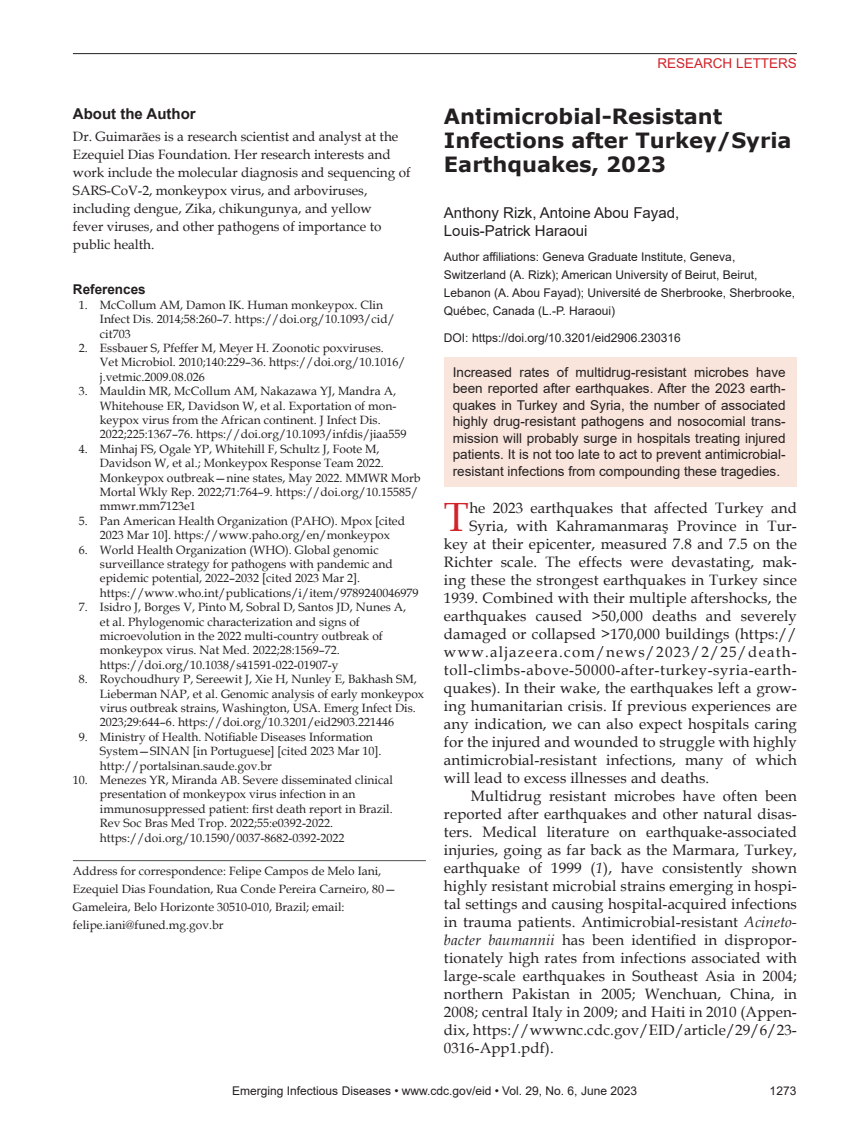
<style>
.page{position:relative;width:851px;height:1134px;background:#fff}
.page>*{position:absolute;margin:0;border:0;box-sizing:border-box;transform-origin:0 0}
.t1{font:40.8px "Book Antiqua";color:#d1232a}
.t2{font:700 21px/24px "Verdana";color:#231f20}
.t3{font:15px "Book Antiqua";letter-spacing:.01em;color:#231f20}
.t4{font:15px/18px "Arial";color:#231f20}
.t5{font:15px "Book Antiqua";letter-spacing:.04em;color:#231f20}
.t6{font:15px "Book Antiqua";letter-spacing:.08em;color:#231f20}
.t7{font:700 15px "Arial";color:#231f20}
.t8{font:13.5px/16.5px "Arial";color:#231f20;text-align:justify}
.t9{font:13.5px/18px "Book Antiqua";color:#231f20}
.t10{font:13.5px "Arial";color:#d1232a}
.t11{font:700 13.5px "Arial";color:#231f20}
.t12{font:12px/14.4px "Book Antiqua";color:#231f20}
.t13{font:12px/18px "Arial";color:#231f20}
.s1{font-style:italic}
</style>
<div class="page">
<hr style="left:73px;top:53px;width:723px;height:1px;background:#231f20">
<hr style="left:73px;top:860px;width:353px;height:1px;background:#636366">
<div style="left:444px;top:358px;width:352px;height:129px;background:#f9e5dc"></div>
<p class="t7" style="left:73px;top:103px;width:124px">About the Author</p>
<p class="t9" style="left:73px;top:128px;width:339px">Dr. Guimarães is a research scientist and analyst at the Ezequiel Dias Foundation. Her research interests and work include the molecular diagnosis and sequencing of SARS-CoV-2, monkeypox virus, and arboviruses, including dengue, Zika, chikungunya, and yellow<br>fever viruses, and other pathogens of importance to public health.</p>
<p class="t11" style="left:73px;top:280px;width:74px">References</p>
<p class="t12" style="left:100px;top:297px;width:296px;text-indent:-21px">1. McCollum AM, Damon IK. Human monkeypox. Clin<br>Infect Dis. 2014;58:260–7. https://doi.org/10.1093/cid/ cit703</p>
<p class="t12" style="left:100px;top:341px;width:307px;text-indent:-21px">2. Essbauer S, Pfeffer M, Meyer H. Zoonotic poxviruses.<br>Vet Microbiol. 2010;140:229–36. https://doi.org/10.1016/ j.vetmic.2009.08.026</p>
<p class="t12" style="left:100px;top:384px;width:308px;text-indent:-21px">3. Mauldin MR, McCollum AM, Nakazawa YJ, Mandra A, Whitehouse ER, Davidson W, et al. Exportation of mon&shy;keypox virus from the African continent. J Infect Dis.<br>2022;225:1367–76. https://doi.org/10.1093/infdis/jiaa559</p>
<p class="t12" style="left:100px;top:441px;width:322px;text-indent:-21px">4. Minhaj FS, Ogale YP, Whitehill F, Schultz J, Foote M, Davidson W, et al.; Monkeypox Response Team 2022.<br>Monkeypox outbreak—nine states, May 2022. MMWR Morb Mortal Wkly Rep. 2022;71:764–9. https://doi.org/10.15585/ mmwr.mm7123e1</p>
<p class="t12" style="left:79px;top:513px;width:327px;text-align:center">5. Pan American Health Organization (PAHO). Mpox [cited<br>2023 Mar 10]. https://www.paho.org/en/monkeypox</p>
<p class="t12" style="left:100px;top:542px;width:320px;text-indent:-21px">6. World Health Organization (WHO). Global genomic surveillance strategy for pathogens with pandemic and epidemic potential, 2022–2032 [cited 2023 Mar 2]. https://www.who.int/publications/i/item/9789240046979</p>
<p class="t12" style="left:100px;top:600px;width:308px;text-indent:-21px">7. Isidro J, Borges V, Pinto M, Sobral D, Santos JD, Nunes A, et al. Phylogenomic characterization and signs of microevolution in the 2022 multi-country outbreak of monkeypox virus. Nat Med. 2022;28:1569–72. https://doi.org/10.1038/s41591-022-01907-y</p>
<p class="t12" style="left:100px;top:672px;width:326px;text-indent:-21px">8. Roychoudhury P, Sereewit J, Xie H, Nunley E, Bakhash SM, Lieberman NAP, et al. Genomic analysis of early monkeypox virus outbreak strains, Washington, USA. Emerg Infect Dis.<br>2023;29:644–6. https://doi.org/10.3201/eid2903.221446</p>
<p class="t12" style="left:100px;top:729px;width:283px;text-indent:-21px">9. Ministry of Health. Notifiable Diseases Information<br>System—SINAN [in Portuguese] [cited 2023 Mar 10]. http://portalsinan.saude.gov.br</p>
<p class="t12" style="left:100px;top:773px;width:294px;text-indent:-27px">10. Menezes YR, Miranda AB. Severe disseminated clinical presentation of monkeypox virus infection in an immunosuppressed patient: first death report in Brazil.<br>Rev Soc Bras Med Trop. 2022;55:e0392-2022. https://doi.org/10.1590/0037-8682-0392-2022</p>
<p class="t12" style="left:73px;top:861px;width:325px;line-height:18px">Address for correspondence: Felipe Campos de Melo Iani, Ezequiel Dias Foundation, Rua Conde Pereira Carneiro, 80— Gameleira, Belo Horizonte 30510-010, Brazil; email: felipe.iani@funed.mg.gov.br</p>
<p class="t10" style="left:657px;top:54px;width:141px">RESEARCH LETTERS</p>
<h2 class="t2" style="left:444px;top:104px;width:349px">Antimicrobial-Resistant<br>Infections after Turkey/Syria<br>Earthquakes, 2023</h2>
<p class="t4" style="left:444px;top:204px;width:237px">Anthony Rizk, Antoine Abou Fayad,<br>Louis-Patrick Haraoui</p>
<p class="t13" style="left:444px;top:248px;width:352px">Author affiliations: Geneva Graduate Institute, Geneva, Switzerland (A. Rizk); American University of Beirut, Beirut, Lebanon (A. Abou Fayad); Université de Sherbrooke, Sherbrooke, Québec, Canada (L.-P. Haraoui)</p>
<p class="t13" style="left:444px;top:329px;width:238px">DOI: https://doi.org/10.3201/eid2906.230316</p>
<p class="t8" style="left:453px;top:364px;width:334px">Increased rates of multidrug-resistant microbes have been reported after earthquakes. After the 2023 earth&shy;quakes in Turkey and Syria, the number of associated highly drug-resistant pathogens and nosocomial trans&shy;mission will probably surge in hospitals treating injured patients. It is not too late to act to prevent antimicrobial&shy;resistant infections from compounding these tragedies.</p>
<h1 class="t1" style="left:444px;top:489px;width:26px">T</h1>
<p class="t3" style="left:469px;top:498px;width:329px">he 2023 earthquakes that affected Turkey and</p>
<p class="t3" style="left:469px;top:516px;width:329px">Syria, with Kahramanmaraş Province in Tur-</p>
<p class="t3" style="left:444px;top:534px;width:354px">key at their epicenter, measured 7.8 and 7.5 on the</p>
<p class="t3" style="left:444px;top:552px;width:354px">Richter scale. The effects were devastating, mak-</p>
<p class="t3" style="left:444px;top:570px;width:354px">ing these the strongest earthquakes in Turkey since</p>
<p class="t3" style="left:444px;top:588px;width:354px">1939. Combined with their multiple aftershocks, the</p>
<p class="t3" style="left:444px;top:606px;width:354px">earthquakes caused &gt;50,000 deaths and severely</p>
<p class="t3" style="left:444px;top:624px;width:354px">damaged or collapsed &gt;170,000 buildings (https://</p>
<p class="t6" style="left:444px;top:642px;width:354px">www.aljazeera.com/news/2023/2/25/death-</p>
<p class="t5" style="left:444px;top:660px;width:354px">toll-climbs-above-50000-after-turkey-syria-earth-</p>
<p class="t3" style="left:444px;top:678px;width:354px">quakes). In their wake, the earthquakes left a grow-</p>
<p class="t3" style="left:444px;top:696px;width:354px">ing humanitarian crisis. If previous experiences are</p>
<p class="t3" style="left:444px;top:714px;width:354px">any indication, we can also expect hospitals caring</p>
<p class="t3" style="left:444px;top:732px;width:354px">for the injured and wounded to struggle with highly</p>
<p class="t3" style="left:444px;top:750px;width:354px">antimicrobial-resistant infections, many of which</p>
<p class="t3" style="left:444px;top:768px;width:267px">will lead to excess illnesses and deaths.</p>
<p class="t3" style="left:471px;top:786px;width:327px">Multidrug resistant microbes have often been</p>
<p class="t3" style="left:444px;top:804px;width:354px">reported after earthquakes and other natural disas-</p>
<p class="t3" style="left:444px;top:822px;width:354px">ters. Medical literature on earthquake-associated</p>
<p class="t3" style="left:444px;top:840px;width:354px">injuries, going as far back as the Marmara, Turkey,</p>
<p class="t3" style="left:444px;top:858px;width:354px">earthquake of 1999 (<span class="s1">1</span>), have consistently shown</p>
<p class="t3" style="left:444px;top:876px;width:354px">highly resistant microbial strains emerging in hospi-</p>
<p class="t3" style="left:444px;top:894px;width:354px">tal settings and causing hospital-acquired infections</p>
<p class="t3" style="left:444px;top:912px;width:354px">in trauma patients. Antimicrobial-resistant <span class="s1">Acineto-</span></p>
<p class="t3" style="left:444px;top:930px;width:354px"><span class="s1">bacter baumannii</span> has been identified in dispropor-</p>
<p class="t3" style="left:444px;top:948px;width:354px">tionately high rates from infections associated with</p>
<p class="t3" style="left:444px;top:966px;width:354px">large-scale earthquakes in Southeast Asia in 2004;</p>
<p class="t3" style="left:444px;top:984px;width:354px">northern Pakistan in 2005; Wenchuan, China, in</p>
<p class="t3" style="left:444px;top:1002px;width:354px">2008; central Italy in 2009; and Haiti in 2010 (Appen-</p>
<p class="t3" style="left:444px;top:1020px;width:354px">dix, https://wwwnc.cdc.gov/EID/article/29/6/23-</p>
<p class="t3" style="left:444px;top:1038px;width:111px">0316-App1.pdf).</p>
<p class="t13" style="left:232px;top:1082px;width:406px">Emerging Infectious Diseases • www.cdc.gov/eid • Vol. 29, No. 6, June 2023</p>
<p class="t13" style="left:769px;top:1082px;width:28px">1273</p>
</div>
